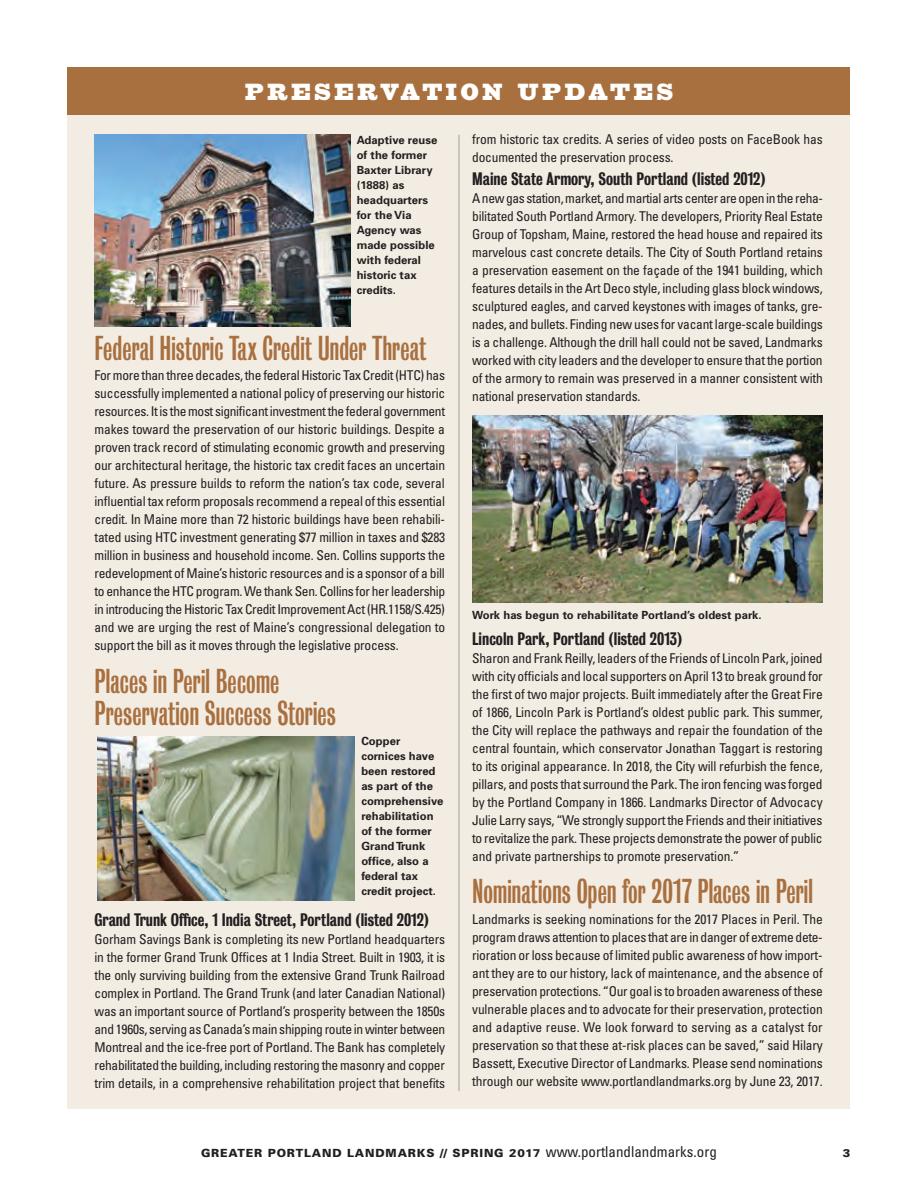
<style>
.page{position:relative;width:918px;height:1188px;background:#fff}
.page>*{position:absolute;margin:0;border:0;box-sizing:border-box;transform-origin:0 0}
.t1{font:31.5px/31.5px "Bureau Grotesque One Three";letter-spacing:.005em;color:#a9703f}
.t2{font:23.25px "Giza Five Five";letter-spacing:.165em;color:#fff}
.t3{font:16.5px "Bureau Grotesque Three Five";color:#231f20}
.t4{font:condensed 13.5px/18px "Univers";letter-spacing:-.015em;color:#231f20;text-align:justify}
.t5{font:700 11.25px/15px "Univers";letter-spacing:.005em;color:#231f20}
.t6{font:900 11.25px "Univers";letter-spacing:.075em;color:#231f20}
.s1{font-weight:400;font-stretch:condensed;font-size:15px}
</style>
<div class="page">
<div style="left:68px;top:115px;width:782px;height:994px;background:#f3ece3"></div>
<div style="left:68px;top:68px;width:782px;height:47px;background:#a9703f"></div>
<hr style="left:458px;top:135px;width:2px;height:956px;background:#a8a9ad">
<img style="left:94px;top:134px;width:256px;height:192px">
<img style="left:472px;top:416px;width:350px;height:186px">
<img style="left:98px;top:736px;width:257px;height:164px">
<h2 class="t2" style="left:245px;top:78px;width:429px">PRESERVATION UPDATES</h2>
<p class="t5" style="left:357px;top:132px;width:82px">Adaptive reuse of the former<br>Baxter Library (1888) as headquarters for the Via<br>Agency was made possible with federal historic tax credits.</p>
<p class="t4" style="left:472px;top:130px;width:352px">from historic tax credits. A series of video posts on FaceBook has documented the preservation process.</p>
<p class="t3" style="left:472px;top:170px;width:295px">Maine State Armory, South Portland (listed 2012)</p>
<p class="t4" style="left:472px;top:189px;width:352px">A new gas station, market, and martial arts center are open in the reha&shy;bilitated South Portland Armory. The developers, Priority Real Estate Group of Topsham, Maine, restored the head house and repaired its marvelous cast concrete details. The City of South Portland retains a preservation easement on the façade of the 1941 building, which features details in the Art Deco style, including glass block windows, sculptured eagles, and carved keystones with images of tanks, gre&shy;nades, and bullets. Finding new uses for vacant large-scale buildings is a challenge. Although the drill hall could not be saved, Landmarks worked with city leaders and the developer to ensure that the portion of the armory to remain was preserved in a manner consistent with national preservation standards.</p>
<h1 class="t1" style="left:94px;top:333px;width:333px">Federal Historic Tax Credit Under Threat</h1>
<p class="t4" style="left:94px;top:366px;width:352px">For more than three decades, the federal Historic Tax Credit (HTC) has successfully implemented a national policy of preserving our historic resources. It is the most significant investment the federal government makes toward the preservation of our historic buildings. Despite a proven track record of stimulating economic growth and preserving our architectural heritage, the historic tax credit faces an uncertain future. As pressure builds to reform the nation’s tax code, several influential tax reform proposals recommend a repeal of this essential credit. In Maine more than 72 historic buildings have been rehabili&shy;tated using HTC investment generating $77 million in taxes and $283 million in business and household income. Sen. Collins supports the redevelopment of Maine’s historic resources and is a sponsor of a bill to enhance the HTC program. We thank Sen. Collins for her leadership in introducing the Historic Tax Credit Improvement Act (HR.1158/S.425) and we are urging the rest of Maine’s congressional delegation to support the bill as it moves through the legislative process.</p>
<h1 class="t1" style="left:94px;top:666px;width:243px">Places in Peril Become<br>Preservation Success Stories</h1>
<p class="t5" style="left:472px;top:607px;width:291px">Work has begun to rehabilitate Portland’s oldest park.</p>
<p class="t3" style="left:472px;top:629px;width:212px">Lincoln Park, Portland (listed 2013)</p>
<p class="t4" style="left:472px;top:649px;width:352px">Sharon and Frank Reilly, leaders of the Friends of Lincoln Park, joined with city officials and local supporters on April 13 to break ground for the first of two major projects. Built immediately after the Great Fire of 1866, Lincoln Park is Portland’s oldest public park. This summer, the City will replace the pathways and repair the foundation of the central fountain, which conservator Jonathan Taggart is restoring to its original appearance. In 2018, the City will refurbish the fence, pillars, and posts that surround the Park. The iron fencing was forged by the Portland Company in 1866. Landmarks Director of Advocacy Julie Larry says, “We strongly support the Friends and their initiatives to revitalize the park. These projects demonstrate the power of public and private partnerships to promote preservation.”</p>
<h1 class="t1" style="left:472px;top:876px;width:342px">Nominations Open for 2017 Places in Peril</h1>
<p class="t4" style="left:472px;top:910px;width:352px">Landmarks is seeking nominations for the 2017 Places in Peril. The program draws attention to places that are in danger of extreme dete&shy;rioration or loss because of limited public awareness of how import&shy;ant they are to our history, lack of maintenance, and the absence of preservation protections. “Our goal is to broaden awareness of these vulnerable places and to advocate for their preservation, protection and adaptive reuse. We look forward to serving as a catalyst for preservation so that these at-risk places can be saved,” said Hilary Bassett, Executive Director of Landmarks. Please send nominations through our website www.portlandlandmarks.org by June 23, 2017.</p>
<p class="t5" style="left:361px;top:734px;width:84px">Copper cornices have been restored as part of the comprehensive rehabilitation of the former<br>Grand Trunk office, also a federal tax credit project.</p>
<p class="t3" style="left:94px;top:910px;width:336px">Grand Trunk Office, 1 India Street, Portland (listed 2012)</p>
<p class="t4" style="left:94px;top:929px;width:352px">Gorham Savings Bank is completing its new Portland headquarters in the former Grand Trunk Offices at 1 India Street. Built in 1903, it is the only surviving building from the extensive Grand Trunk Railroad complex in Portland. The Grand Trunk (and later Canadian National) was an important source of Portland’s prosperity between the 1850s and 1960s, serving as Canada’s main shipping route in winter between Montreal and the ice-free port of Portland. The Bank has completely rehabilitated the building, including restoring the masonry and copper trim details, in a comprehensive rehabilitation project that benefits</p>
<p class="t6" style="left:201px;top:1146px;width:517px">GREATER PORTLAND LANDMARKS // SPRING 2017 <span class="s1">www.portlandlandmarks.org</span></p>
<p class="t6" style="left:843px;top:1146px;width:9px">3</p>
</div>
